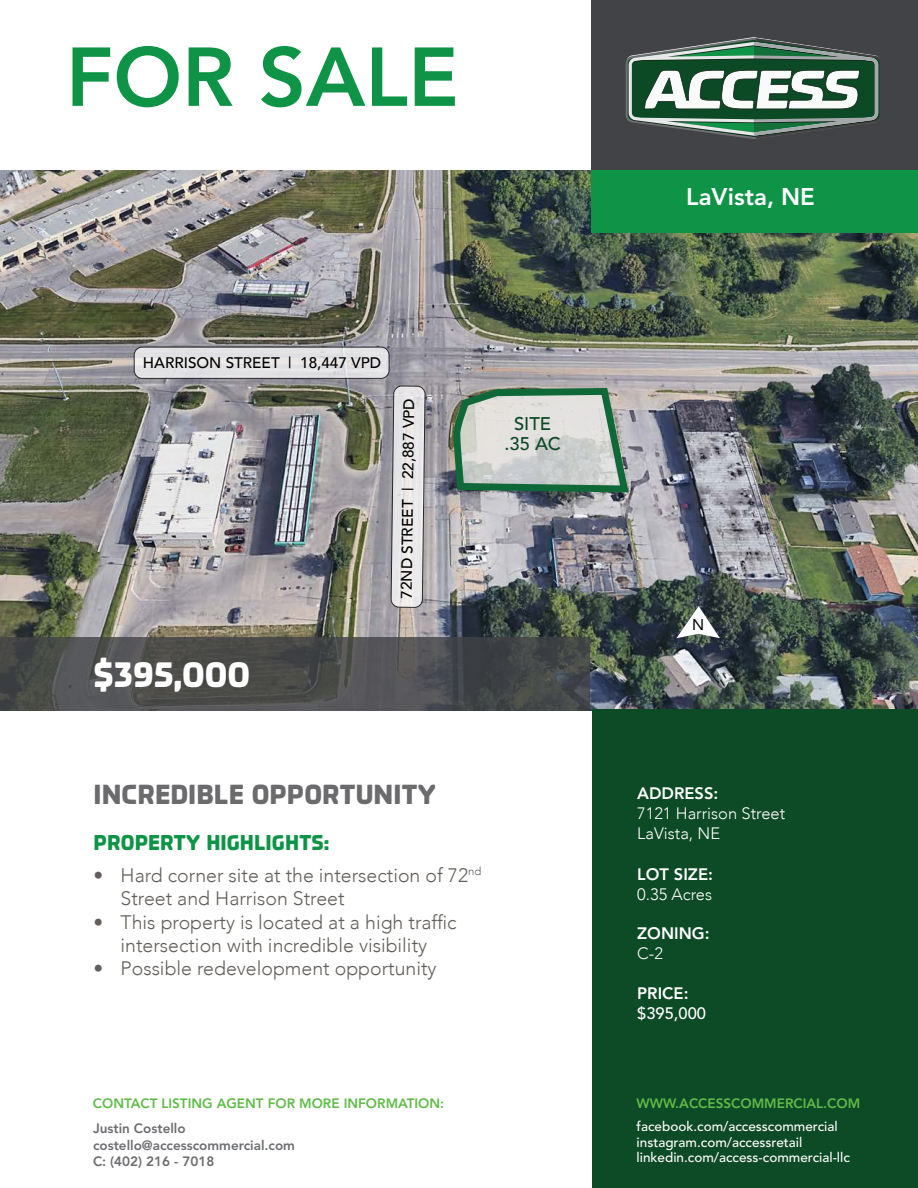
<style>
.page{position:relative;width:918px;height:1188px;background:#fff}
.page>*{position:absolute;margin:0;border:0;box-sizing:border-box;transform-origin:0 0}
.t1{font:800 82.5px "Avenir LT Std";color:#0f9447}
.t2{font:700 34.5px "Systopie";color:#fff}
.t3{font:700 27px "Systopie";color:#6b6b6e}
.t4{font:800 24px "Avenir LT Std";color:#fff}
.t5{font:700 21px "Systopie";color:#0f9447}
.t6{font:300 19.5px/23.4px "Avenir";color:#635e5b}
.t7{font:500 18.3px/20px "Avenir";color:#0c4925;text-align:center}
.t8{font:300 16.5px/19.8px "Avenir";color:#fff}
.t9{font:800 16.5px "Avenir LT Std";color:#fff}
.t10{font:500 16.5px "Avenir LT Std";color:#fff}
.t11{font:15.6px "Avenir";color:#000}
.t12{font:500 15.3px "Avenir";color:#000}
.t13{font:500 13.5px/15.8px "Avenir LT Std";color:#fff}
.t14{font:800 13.5px "Avenir LT Std";color:#60bb49}
.t15{font:800 13.5px/16.2px "Avenir LT Std";color:#6c6d70}
</style>
<div class="page">
<img style="left:1px;top:170px;width:917px;height:541px">
<svg style="left:676px;top:606px;width:44px;height:32px"></svg>
<div style="left:134px;top:347px;width:255px;height:31px;background:#e3e2e5;border-radius:8px"></div>
<div style="left:134px;top:347px;width:255px;height:32px;border:1px solid #000;border-radius:8px"></div>
<svg style="left:391px;top:386px;width:34px;height:222px;background:#d9d7d7"></svg>
<svg style="left:450px;top:384px;width:183px;height:112px;background:#abb9b0"></svg>
<div style="left:591px;top:170px;width:327px;height:62px;background:#0f9447"></div>
<div style="left:592px;top:710px;width:326px;height:478px;background:#0d4a26"></div>
<div style="left:591px;top:1px;width:327px;height:169px;background:#424346"></div>
<svg style="left:625px;top:37px;width:255px;height:102px"></svg>
<svg style="left:1px;top:638px;width:589px;height:73px;background:#4c4d4d"></svg>
<h1 class="t1" style="left:66px;top:28px;width:394px">FOR SALE</h1>
<p class="t12" style="left:143px;top:349px;width:240px">HARRISON STREET | 18,447 VPD</p>
<p class="t12" style="left:393px;top:598px;width:202px;rotate:-89deg">72ND STREET | 22,887 VPD</p>
<h2 class="t2" style="left:94px;top:650px;width:158px">$395,000</h2>
<p class="t7" style="left:504px;top:412px;width:58px">SITE .35 AC</p>
<h3 class="t3" style="left:94px;top:775px;width:344px">INCREDIBLE OPPORTUNITY</h3>
<p class="t5" style="left:94px;top:827px;width:237px">PROPERTY HIGHLIGHTS:</p>
<p class="t6" style="left:121px;top:863px;width:362px;text-indent:-27px">• Hard corner site at the intersection of 72<sup>nd<br></sup>Street and Harrison Street</p>
<p class="t6" style="left:94px;top:910px;width:364px;text-align:center">• This property is located at a high traffic intersection with incredible visibility</p>
<p class="t6" style="left:94px;top:957px;width:345px">• Possible redevelopment opportunity</p>
<p class="t14" style="left:93px;top:1095px;width:353px">CONTACT LISTING AGENT FOR MORE INFORMATION:</p>
<p class="t15" style="left:93px;top:1121px;width:204px">Justin Costello costello@accesscommercial.com<br>C: (402) 216 - 7018</p>
<p class="t4" style="left:686px;top:183px;width:130px">LaVista, NE</p>
<p class="t11" style="left:692px;top:612px;width:14px">N</p>
<p class="t9" style="left:637px;top:784px;width:83px">ADDRESS:</p>
<p class="t8" style="left:637px;top:804px;width:150px">7121 Harrison Street<br>LaVista, NE</p>
<p class="t9" style="left:637px;top:864px;width:77px">LOT SIZE:</p>
<p class="t8" style="left:637px;top:884px;width:76px">0.35 Acres</p>
<p class="t9" style="left:637px;top:924px;width:74px">ZONING:</p>
<p class="t8" style="left:637px;top:944px;width:27px">C-2</p>
<p class="t9" style="left:637px;top:983px;width:53px">PRICE:</p>
<p class="t10" style="left:637px;top:1003px;width:70px">$395,000</p>
<p class="t14" style="left:637px;top:1095px;width:225px">WWW.ACCESSCOMMERCIAL.COM</p>
<p class="t13" style="left:637px;top:1119px;width:215px">facebook.com/accesscommercial instagram.com/accessretail linkedin.com/access-commercial-llc</p>
</div>
